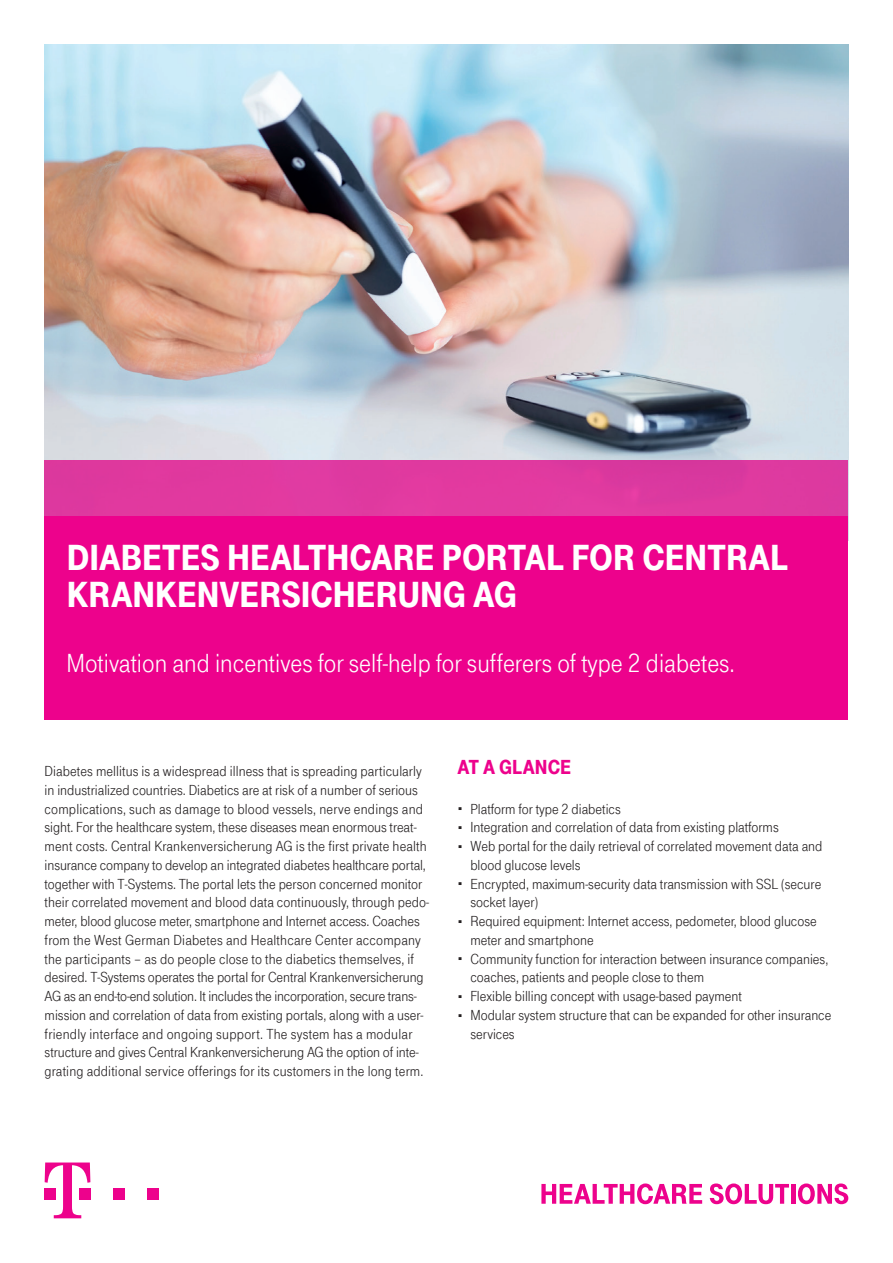
<style>
.page{position:relative;width:893px;height:1263px;background:#fff}
.page>*{position:absolute;margin:0;border:0;box-sizing:border-box;transform-origin:0 0}
.Headline_25_Ult_Weis{font:900 37.5px/37.5px "Tele Grotesk Headline";color:#fff}
.Text_18_Nor_Weiss{font:27px "Tele Grotesk Norm";color:#fff}
.t1{font:900 21px "Tele Grotesk Headline";color:#ed028c}
.Text_10_Nor_Schwarz{font:15px/18.8px "Tele Grotesk Norm";color:#231f20}
</style>
<div class="page">
<img style="left:45px;top:45px;width:803px;height:415px">
<div style="left:45px;top:516px;width:803px;height:204px;background:#ed028c"></div>
<div style="left:113px;top:1188px;width:11px;height:11px;background:#ed028c"></div>
<div style="left:147px;top:1188px;width:11px;height:11px;background:#ed028c"></div>
<svg style="left:45px;top:1162px;width:45px;height:56px"></svg>
<svg style="left:541px;top:1183px;width:161px;height:21px"></svg>
<svg style="left:710px;top:1183px;width:79px;height:21px"></svg>
<hr style="left:791px;top:1184px;width:4px;height:20px;background:#ed028c">
<svg style="left:798px;top:1183px;width:50px;height:21px"></svg>
<div style="left:45px;top:460px;width:803px;height:56px;background:#e0399f"></div>
<p class="Headline_25_Ult_Weis" style="left:67px;top:539px;width:723px">DIABETES HEALTHCARE PORTAL FOR CENTRAL<br>KRANKENVERSICHERUNG AG</p>
<p class="Text_18_Nor_Weiss" style="left:67px;top:648px;width:670px">Motivation and incentives for self-help for sufferers of type 2 diabetes.</p>
<p class="Text_10_Nor_Schwarz" style="left:45px;top:762px;width:386px">Diabetes mellitus is a widespread illness that is spreading particularly in industrialized countries. Diabetics are at risk of a number of serious complications, such as damage to blood vessels, nerve endings and sight. For the healthcare system, these diseases mean enormous treat&shy;ment costs. Central Krankenversicherung AG is the first private health insurance company to develop an integrated diabetes healthcare portal, together with T-Systems. The portal lets the person concerned monitor their correlated movement and blood data continuously, through pedo&shy;meter, blood glucose meter, smartphone and Internet access. Coaches from the West German Diabetes and Healthcare Center accompany the participants – as do people close to the diabetics themselves, if desired. T-Systems operates the portal for Central Krankenversicherung AG as an end-to-end solution. It includes the incorporation, secure trans&shy;mission and correlation of data from existing portals, along with a user&shy;friendly interface and ongoing support. The system has a modular structure and gives Central Krankenversicherung AG the option of inte&shy;grating additional service offerings for its customers in the long term.</p>
<p class="t1" style="left:458px;top:756px;width:115px">AT A GLANCE</p>
<p class="Text_10_Nor_Schwarz" style="left:470px;top:799px;width:152px">Platform for type 2 diabetics</p>
<p class="Text_10_Nor_Schwarz" style="left:470px;top:818px;width:310px">Integration and correlation of data from existing platforms</p>
<p class="Text_10_Nor_Schwarz" style="left:470px;top:837px;width:354px">Web portal for the daily retrieval of correlated movement data and blood glucose levels</p>
<p class="Text_10_Nor_Schwarz" style="left:470px;top:874px;width:352px">Encrypted, maximum-security data transmission with SSL (secure socket layer)</p>
<p class="Text_10_Nor_Schwarz" style="left:470px;top:912px;width:348px">Required equipment: Internet access, pedometer, blood glucose meter and smartphone</p>
<p class="Text_10_Nor_Schwarz" style="left:470px;top:949px;width:359px">Community function for interaction between insurance companies, coaches, patients and people close to them</p>
<p class="Text_10_Nor_Schwarz" style="left:470px;top:987px;width:273px">Flexible billing concept with usage-based payment</p>
<p class="Text_10_Nor_Schwarz" style="left:470px;top:1006px;width:362px">Modular system structure that can be expanded for other insurance services</p>
</div>
